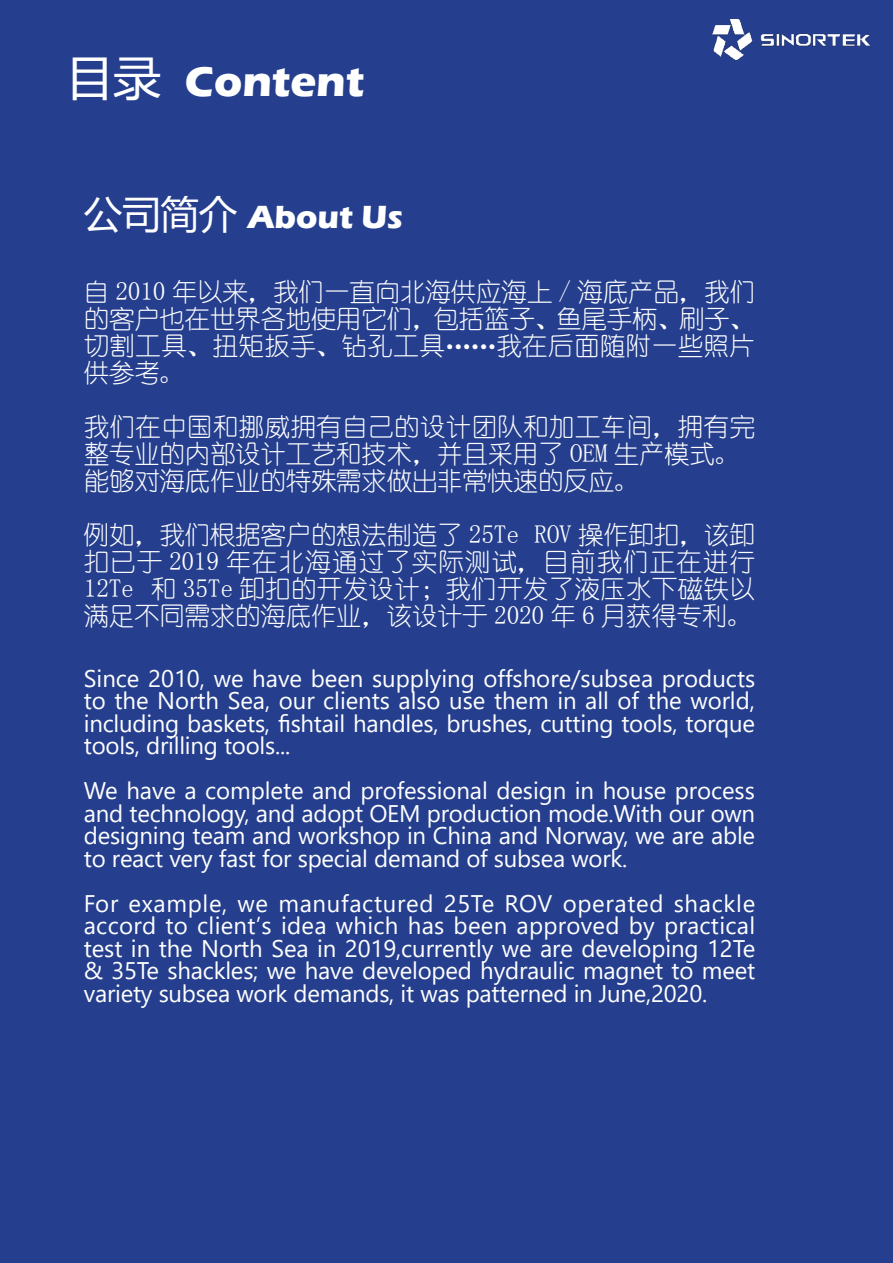
<style>
.page{position:relative;width:893px;height:1263px;background:#253f8e}
.page>*{position:absolute;margin:0;border:0;box-sizing:border-box;transform-origin:0 0}
.t1{font:48px "Microsoft Ya Hei";color:#fff}
.t2{font:700 43.5px "Eras ITC";color:#fff}
.t3{font:700 33px "Eras ITC";color:#fff}
.t4{font:25.5px/27px "You Yuan";letter-spacing:-.01em;color:#fff;text-align:justify}
.t5{font:24px/22.5px "Yu Gothic UI";letter-spacing:-.01em;color:#fff;text-align:justify}
.s1{font-family:"Microsoft Ya Hei";font-weight:400;font-size:38.7px}
</style>
<div class="page">
<img style="left:713px;top:20px;width:157px;height:39px">
<h1 class="t1" style="left:66px;top:45px;width:97px">目录</h1>
<h2 class="t2" style="left:185px;top:56px;width:181px">Content</h2>
<h3 class="t3" style="left:84px;top:198px;width:321px"><span class="s1">公司简介</span> About Us</h3>
<p class="t4" style="left:84px;top:279px;width:673px">自 2010 年以来，我们一直向北海供应海上 / 海底产品，我们的客户也在世界各地使用它们，包括篮子、鱼尾手柄、刷子、切割工具、扭矩扳手、钻孔工具……我在后面随附一些照片供参考。</p>
<p class="t4" style="left:84px;top:414px;width:673px;text-align:left">我们在中国和挪威拥有自己的设计团队和加工车间，拥有完整专业的内部设计工艺和技术，并且采用了 OEM 生产模式。能够对海底作业的特殊需求做出非常快速的反应。</p>
<p class="t4" style="left:84px;top:522px;width:673px">例如，我们根据客户的想法制造了 25Te ROV 操作卸扣，该卸扣已于 2019 年在北海通过了实际测试，目前我们正在进行12Te 和 35Te 卸扣的开发设计；我们开发了液压水下磁铁以满足不同需求的海底作业，该设计于 2020 年 6 月获得专利。</p>
<p class="t5" style="left:84px;top:664px;width:673px">Since 2010, we have been supplying offshore/subsea products to the North Sea, our clients also use them in all of the world, including baskets, fishtail handles, brushes, cutting tools, torque tools, drilling tools...</p>
<p class="t5" style="left:84px;top:776px;width:673px">We have a complete and professional design in house process and technology, and adopt OEM production mode.With our own designing team and workshop in China and Norway, we are able to react very fast for special demand of subsea work.</p>
<p class="t5" style="left:84px;top:889px;width:673px">For example, we manufactured 25Te ROV operated shackle accord to client’s idea which has been approved by practical test in the North Sea in 2019,currently we are developing 12Te &amp; 35Te shackles; we have developed hydraulic magnet to meet variety subsea work demands, it was patterned in June,2020.</p>
</div>
